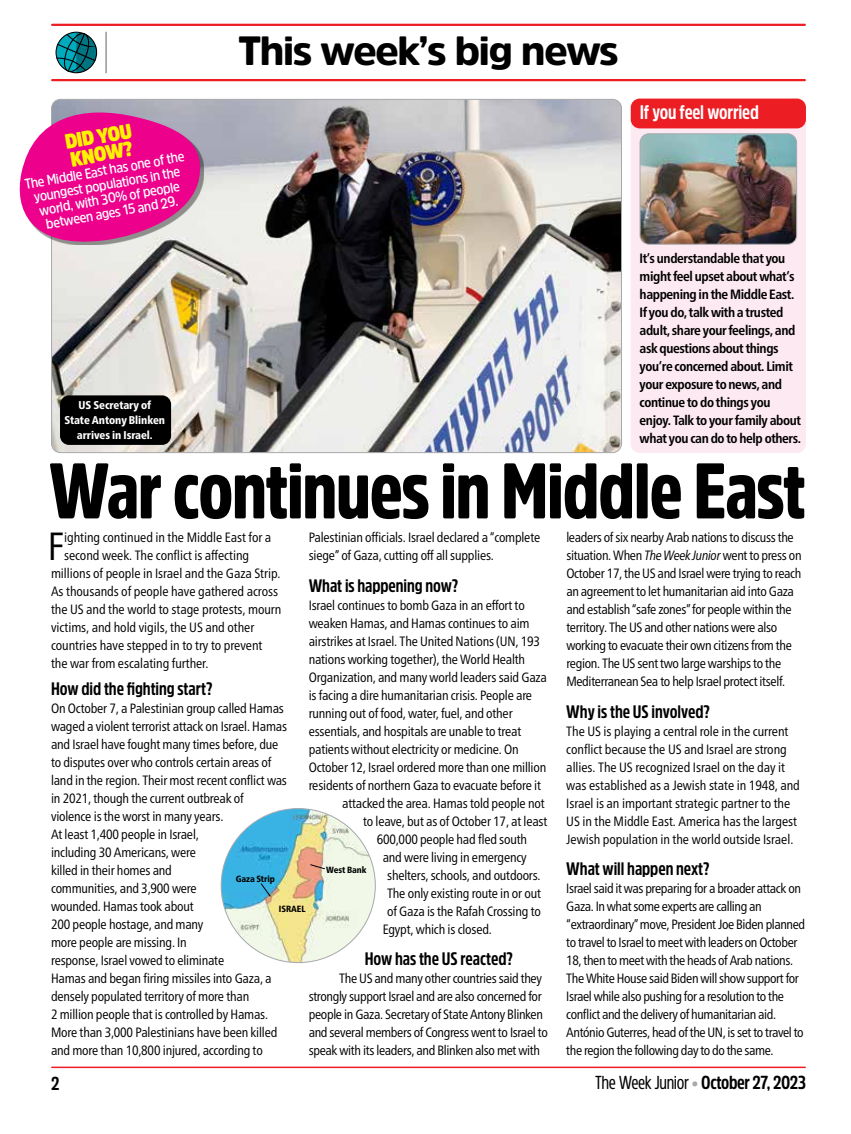
<style>
.page{position:relative;width:851px;height:1134px;background:#fff}
.page>*{position:absolute;margin:0;border:0;box-sizing:border-box;transform-origin:0 0}
.t1{font:900 78px "Amsi Pro Cond";letter-spacing:-.015em;color:#000}
.t2{font:900 40.5px "Amsi Pro";letter-spacing:-.045em;color:#000}
.t3{font:condensed 39.3px "Frutiger Neue LT Pro";color:#000}
.t4{font:900 20.55px/18px "Amsi Pro Narw";color:#fff200}
.t5{font:700 19.5px "Amsi Pro Cond";letter-spacing:-.01em;color:#fff}
.t6{font:700 18.75px "Amsi Pro Cond";letter-spacing:-.02em;color:#000}
.t7{font:700 18px "Amsi Pro Cond";letter-spacing:-.005em;color:#000}
.t8{font:600 14.25px/14.2px "Amsi Pro Narw";color:#fff;text-align:center}
.t9{font:condensed 13.5px/18px "Frutiger Neue LT Pro";letter-spacing:-.015em;color:#000}
.t10{font:700 condensed 13.5px/18px "Frutiger Neue LT Pro";letter-spacing:-.03em;color:#000}
.t11{font:800 condensed 11.25px/15px "Frutiger Neue LT Pro";letter-spacing:-.005em;color:#fff;text-align:center}
.t12{font:800 condensed 9px "Frutiger Neue LT Pro";letter-spacing:-.005em;color:#000}
.s1{font-style:italic}
.s2{font-weight:400}
.s3{color:#a7a9ac}
</style>
<div class="page">
<hr style="left:52px;top:1067px;width:753px;height:1px;background:#ed1d24">
<hr style="left:52px;top:24px;width:752px;height:2px;background:#ed1d24">
<hr style="left:52px;top:79px;width:752px;height:2px;background:#ed1d24">
<hr style="left:106px;top:32px;width:1px;height:41px;background:#636466">
<svg style="left:55px;top:31px;width:43px;height:43px"></svg>
<img style="left:53px;top:99px;width:567px;height:354px">
<div style="left:630px;top:113px;width:176px;height:340px;background:#fde9f1;border-radius:9px"></div>
<div style="left:60px;top:395px;width:111px;height:50px;background:#000;border-radius:9px"></div>
<div style="left:630px;top:99px;width:176px;height:29px;background:#ed1d24;border-radius:9px"></div>
<svg style="left:19px;top:105px;width:185px;height:145px;background:#e13fa0"></svg>
<img style="left:221px;top:809px;width:154px;height:154px;border-radius:77px">
<svg style="left:260px;top:883px;width:11px;height:14px"></svg>
<svg style="left:310px;top:864px;width:15px;height:6px"></svg>
<img style="left:641px;top:135px;width:154px;height:108px">
<div style="left:639px;top:133px;width:158px;height:112px;border:1px solid #a7a9ac;border-radius:9px"></div>
<h3 class="t4" style="left:63px;top:133px;width:69px;rotate:-10deg">DID YOU<br>KNOW?</h3>
<p class="t8" style="left:24px;top:177px;width:163px;rotate:-10deg">The Middle East has one of the youngest populations in the world, with 30% of people between ages 15 and 29.</p>
<p class="t11" style="left:64px;top:398px;width:102px">US Secretary of<br>State Antony Blinken arrives in Israel.</p>
<h2 class="t2" style="left:238px;top:23px;width:382px">This week’s big news</h2>
<h3 class="t5" style="left:639px;top:99px;width:121px">If you feel worried</h3>
<p class="t10" style="left:639px;top:250px;width:163px">It’s understandable that you might feel upset about what’s happening in the Middle East.<br>If you do, talk with a trusted adult, share your feelings, and ask questions about things you’re concerned about. Limit your exposure to news, and continue to do things you enjoy. Talk to your family about what you can do to help others.</p>
<h1 class="t1" style="left:49px;top:437px;width:758px">War continues in Middle East</h1>
<p class="t9" style="left:308px;top:529px;width:233px">Palestinian officials. Israel declared a “complete siege” of Gaza, cutting off all supplies.</p>
<h3 class="t7" style="left:309px;top:573px;width:151px">What is happening now?</h3>
<p class="t9" style="left:309px;top:596px;width:217px">Israel continues to bomb Gaza in an effort to</p>
<p class="t9" style="left:309px;top:614px;width:222px">weaken Hamas, and Hamas continues to aim</p>
<p class="t9" style="left:309px;top:632px;width:233px">airstrikes at Israel. The United Nations (UN, 193</p>
<p class="t9" style="left:309px;top:650px;width:218px">nations working together), the World Health</p>
<p class="t9" style="left:309px;top:668px;width:240px">Organization, and many world leaders said Gaza</p>
<p class="t9" style="left:309px;top:686px;width:225px">is facing a dire humanitarian crisis. People are</p>
<p class="t9" style="left:309px;top:704px;width:205px">running out of food, water, fuel, and other</p>
<p class="t9" style="left:309px;top:722px;width:214px">essentials, and hospitals are unable to treat</p>
<p class="t9" style="left:309px;top:740px;width:212px">patients without electricity or medicine. On</p>
<p class="t9" style="left:309px;top:758px;width:239px">October 12, Israel ordered more than one million</p>
<p class="t9" style="left:309px;top:776px;width:234px">residents of northern Gaza to evacuate before it</p>
<p class="t9" style="left:342px;top:794px;width:204px">attacked the area. Hamas told people not</p>
<p class="t9" style="left:363px;top:812px;width:185px">to leave, but as of October 17, at least</p>
<p class="t9" style="left:376px;top:830px;width:152px">600,000 people had fled south</p>
<p class="t9" style="left:382px;top:848px;width:145px">and were living in emergency</p>
<p class="t9" style="left:387px;top:866px;width:155px">shelters, schools, and outdoors.</p>
<p class="t9" style="left:387px;top:884px;width:155px">The only existing route in or out</p>
<p class="t9" style="left:387px;top:902px;width:155px">of Gaza is the Rafah Crossing to</p>
<p class="t9" style="left:382px;top:920px;width:111px">Egypt, which is closed.</p>
<h3 class="t7" style="left:364px;top:947px;width:150px">How has the US reacted?</h3>
<p class="t9" style="left:309px;top:970px;width:241px;text-indent:30px">The US and many other countries said they strongly support Israel and are also concerned for people in Gaza. Secretary of State Antony Blinken and several members of Congress went to Israel to speak with its leaders, and Blinken also met with</p>
<h3 class="t3" style="left:48px;top:524px;width:18px">F</h3>
<p class="t9" style="left:64px;top:529px;width:209px">ighting continued in the Middle East for a</p>
<p class="t9" style="left:64px;top:547px;width:187px">second week. The conflict is affecting</p>
<p class="t9" style="left:51px;top:565px;width:231px">millions of people in Israel and the Gaza Strip.</p>
<p class="t9" style="left:51px;top:583px;width:228px">As thousands of people have gathered across</p>
<p class="t9" style="left:51px;top:601px;width:232px">the US and the world to stage protests, mourn</p>
<p class="t9" style="left:51px;top:619px;width:205px">victims, and hold vigils, the US and other</p>
<p class="t9" style="left:51px;top:637px;width:213px">countries have stepped in to try to prevent</p>
<p class="t9" style="left:51px;top:655px;width:159px">the war from escalating further.</p>
<h3 class="t7" style="left:51px;top:677px;width:163px">How did the fighting start?</h3>
<p class="t9" style="left:51px;top:700px;width:237px">On October 7, a Palestinian group called Hamas waged a violent terrorist attack on Israel. Hamas and Israel have fought many times before, due to disputes over who controls certain areas of land in the region. Their most recent conflict was in 2021, though the current outbreak of violence is the worst in many years.<br>At least 1,400 people in Israel,<br>including 30 Americans, were<br>killed in their homes and<br>communities, and 3,900 were<br>wounded. Hamas took about<br>200 people hostage, and many<br>more people are missing. In<br>response, Israel vowed to eliminate<br>Hamas and began firing missiles into Gaza, a densely populated territory of more than<br>2 million people that is controlled by Hamas.<br>More than 3,000 Palestinians have been killed and more than 10,800 injured, according to</p>
<p class="t12" style="left:326px;top:864px;width:42px">West Bank</p>
<p class="t12" style="left:236px;top:874px;width:41px">Gaza Strip</p>
<p class="t12" style="left:279px;top:904px;width:28px">ISRAEL</p>
<h3 class="t6" style="left:51px;top:1070px;width:10px">2</h3>
<p class="t9" style="left:566px;top:529px;width:237px">leaders of six nearby Arab nations to discuss the situation. When <span class="s1">The Week Junior</span> went to press on October 17, the US and Israel were trying to reach an agreement to let humanitarian aid into Gaza and establish “safe zones” for people within the territory. The US and other nations were also working to evacuate their own citizens from the region. The US sent two large warships to the Mediterranean Sea to help Israel protect itself.</p>
<h3 class="t7" style="left:566px;top:699px;width:145px">Why is the US involved?</h3>
<p class="t9" style="left:566px;top:722px;width:235px">The US is playing a central role in the current conflict because the US and Israel are strong allies. The US recognized Israel on the day it was established as a Jewish state in 1948, and Israel is an important strategic partner to the US in the Middle East. America has the largest Jewish population in the world outside Israel.</p>
<h3 class="t7" style="left:566px;top:857px;width:145px">What will happen next?</h3>
<p class="t9" style="left:566px;top:880px;width:240px">Israel said it was preparing for a broader attack on Gaza. In what some experts are calling an “extraordinary” move, President Joe Biden planned to travel to Israel to meet with leaders on October 18, then to meet with the heads of Arab nations.<br>The White House said Biden will show support for Israel while also pushing for a resolution to the conflict and the delivery of humanitarian aid.<br>António Guterres, head of the UN, is set to travel to the region the following day to do the same.</p>
<h3 class="t6" style="left:595px;top:1070px;width:212px"><span class="s2">The Week Junior</span> <span class="s3">•</span> October 27, 2023</h3>
</div>
